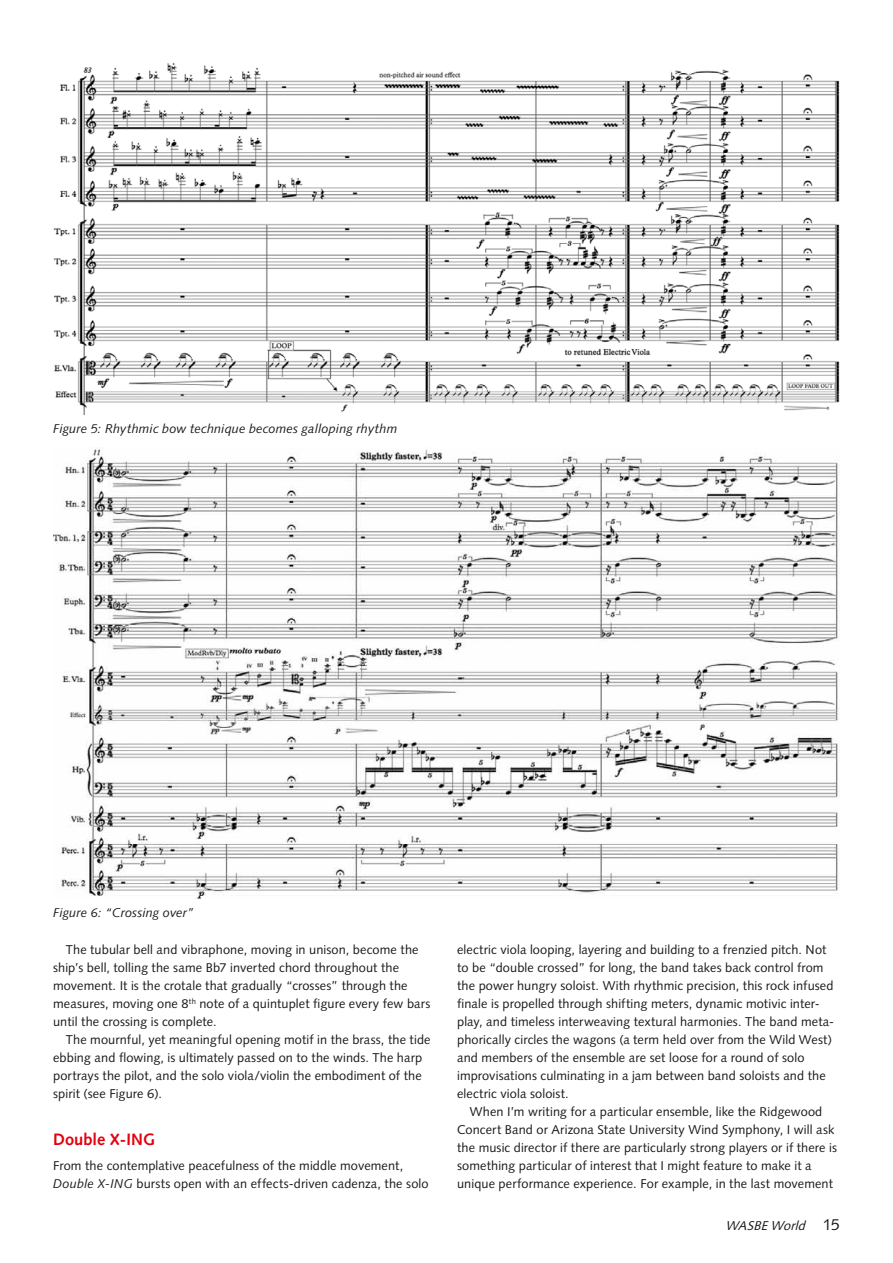
<style>
.page{position:relative;width:893px;height:1263px;background:#fff}
.page>*{position:absolute;margin:0;border:0;box-sizing:border-box;transform-origin:0 0}
.t1{font:700 16.5px "Syntax";color:#e3000f}
.t2{font:12.75px/18px "Syntax";letter-spacing:.01em;color:#1a1a18}
.t3{font:italic 12.75px "Syntax";letter-spacing:.005em;color:#1a1a18}
.t4{font:italic 12.75px "Syntax";color:#1a1a18}
.s1{font-style:italic}
.s2{font-style:normal;font-size:15.75px}
</style>
<div class="page">
<img style="left:53px;top:62px;width:787px;height:353px">
<img style="left:53px;top:448px;width:787px;height:451px">
<p class="t3" style="left:53px;top:421px;width:346px">Figure 5: Rhythmic bow technique becomes galloping rhythm</p>
<p class="t3" style="left:53px;top:905px;width:142px">Figure 6: “Crossing over”</p>
<p class="t2" style="left:53px;top:940px;width:379px;text-indent:13px">The tubular bell and vibraphone, moving in unison, become the ship’s bell, tolling the same Bb7 inverted chord throughout the movement. It is the crotale that gradually “crosses” through the measures, moving one 8<sup>th</sup> note of a quintuplet figure every few bars until the crossing is complete.</p>
<p class="t2" style="left:53px;top:1030px;width:379px;text-indent:13px">The mournful, yet meaningful opening motif in the brass, the tide ebbing and flowing, is ultimately passed on to the winds. The harp portrays the pilot, and the solo viola/violin the embodiment of the spirit (see Figure 6).</p>
<p class="t1" style="left:53px;top:1130px;width:103px">Double X-ING</p>
<p class="t2" style="left:53px;top:1156px;width:377px">From the contemplative peacefulness of the middle movement,<br><span class="s1">Double X-ING</span> bursts open with an effects-driven cadenza, the solo</p>
<p class="t2" style="left:457px;top:940px;width:379px">electric viola looping, layering and building to a frenzied pitch. Not to be “double crossed” for long, the band takes back control from the power hungry soloist. With rhythmic precision, this rock infused finale is propelled through shifting meters, dynamic motivic inter&shy;play, and timeless interweaving textural harmonies. The band meta&shy;phorically circles the wagons (a term held over from the Wild West) and members of the ensemble are set loose for a round of solo improvisations culminating in a jam between band soloists and the electric viola soloist.</p>
<p class="t2" style="left:457px;top:1102px;width:381px;text-indent:13px">When I’m writing for a particular ensemble, like the Ridgewood Concert Band or Arizona State University Wind Symphony, I will ask the music director if there are particularly strong players or if there is something particular of interest that I might feature to make it a unique performance experience. For example, in the last movement</p>
<p class="t4" style="left:725px;top:1218px;width:116px">WASBEWorld <span class="s2">1 5</span></p>
</div>
